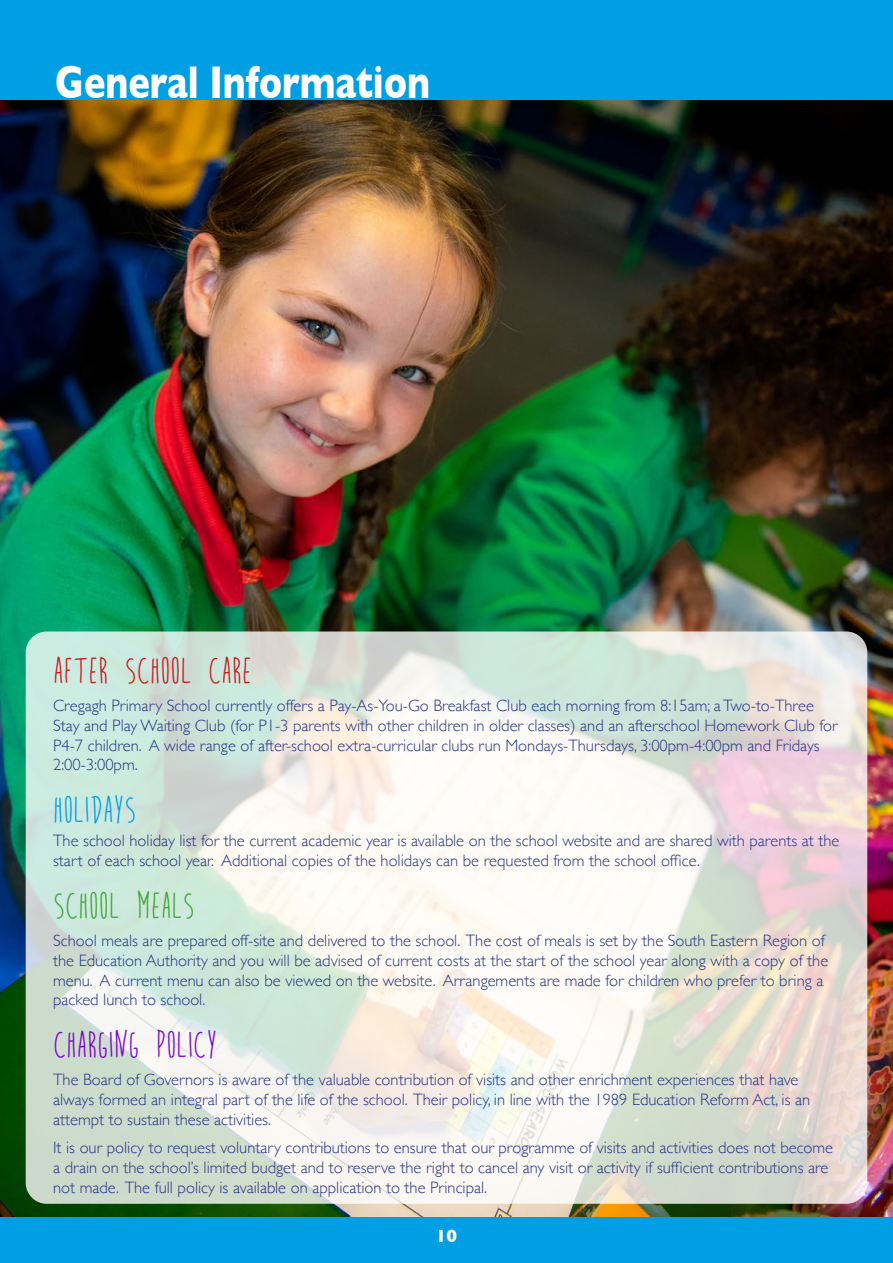
<style>
.page{position:relative;width:893px;height:1263px;background:#fff}
.page>*{position:absolute;margin:0;border:0;box-sizing:border-box;transform-origin:0 0}
.t1{font:700 46.8px "Gill Sans";color:#fff;scale:.77 1}
.t2{font:36px "Bite Bullet";color:#cd1719}
.t3{font:36px "Bite Bullet";color:#009fe3}
.t4{font:36px "Bite Bullet";color:#3fa535}
.t5{font:36px "Bite Bullet";color:#7c00cd}
.t6{font:700 18px "Gill Sans";color:#fff}
.t7{font:300 16.5px/19.8px "Gill Sans";color:#283583}
</style>
<div class="page">
<img style="left:0;top:99px;width:893px;height:1118px">
<div style="left:0;top:1217px;width:893px;height:46px;background:#009fe3"></div>
<div style="left:0;top:0;width:893px;height:99px;background:#009fe3"></div>
<svg style="left:29px;top:634px;width:835px;height:567px"></svg>
<div style="left:26px;top:631px;width:841px;height:573px;border:6px solid #fff;border-radius:18px"></div>
<svg style="left:55px;top:656px;width:16px;height:27px"></svg>
<svg style="left:90px;top:656px;width:17px;height:27px"></svg>
<svg style="left:127px;top:657px;width:32px;height:26px"></svg>
<svg style="left:210px;top:656px;width:41px;height:27px"></svg>
<svg style="left:86px;top:795px;width:37px;height:29px"></svg>
<svg style="left:55px;top:892px;width:32px;height:26px"></svg>
<div style="left:55px;top:1030px;width:57px;height:28px;background:#cdc"></div>
<svg style="left:130px;top:1032px;width:8px;height:26px"></svg>
<svg style="left:158px;top:1030px;width:7px;height:27px"></svg>
<svg style="left:189px;top:1030px;width:27px;height:29px"></svg>
<div style="left:138px;top:890px;width:55px;height:28px;background:#cce9da"></div>
<h1 class="t1" style="left:55px;top:45px;width:488px">General Information</h1>
<h2 class="t2" style="left:73px;top:655px;width:120px">▼ □□●</h2>
<p class="t7" style="left:53px;top:695px;width:786px">Cregagh Primary School currently offers a Pay-As-You-Go Breakfast Club each morning from 8:15am; a Two-to-Three Stay and Play Waiting Club (for P1-3 parents with other children in older classes) and an afterschool Homework Club for P4-7 children. A wide range of after-school extra-curricular clubs run Mondays-Thursdays, 3:00pm-4:00pm and Fridays 2:00-3:00pm.</p>
<h2 class="t3" style="left:53px;top:794px;width:85px">★□● ▲</h2>
<p class="t7" style="left:53px;top:830px;width:788px">The school holiday list for the current academic year is available on the school website and are shared with parents at the start of each school year. Additional copies of the holidays can be requested from the school office.</p>
<h2 class="t4" style="left:89px;top:890px;width:33px">□□●</h2>
<p class="t7" style="left:53px;top:930px;width:777px">School meals are prepared off-site and delivered to the school. The cost of meals is set by the South Eastern Region of the Education Authority and you will be advised of current costs at the start of the school year along with a copy of the menu. A current menu can also be viewed on the website. Arrangements are made for children who prefer to bring a packed lunch to school.</p>
<h2 class="t5" style="left:114px;top:1029px;width:75px">■ □●</h2>
<p class="t7" style="left:53px;top:1069px;width:759px">The Board of Governors is aware of the valuable contribution of visits and other enrichment experiences that have always formed an integral part of the life of the school. Their policy, in line with the 1989 Education Reform Act, is an attempt to sustain these activities.</p>
<p class="t7" style="left:53px;top:1137px;width:781px">It is our policy to request voluntary contributions to ensure that our programme of visits and activities does not become a drain on the school’s limited budget and to reserve the right to cancel any visit or activity if sufficient contributions are not made. The full policy is available on application to the Principal.</p>
<p class="t6" style="left:436px;top:1222px;width:23px">10</p>
</div>
